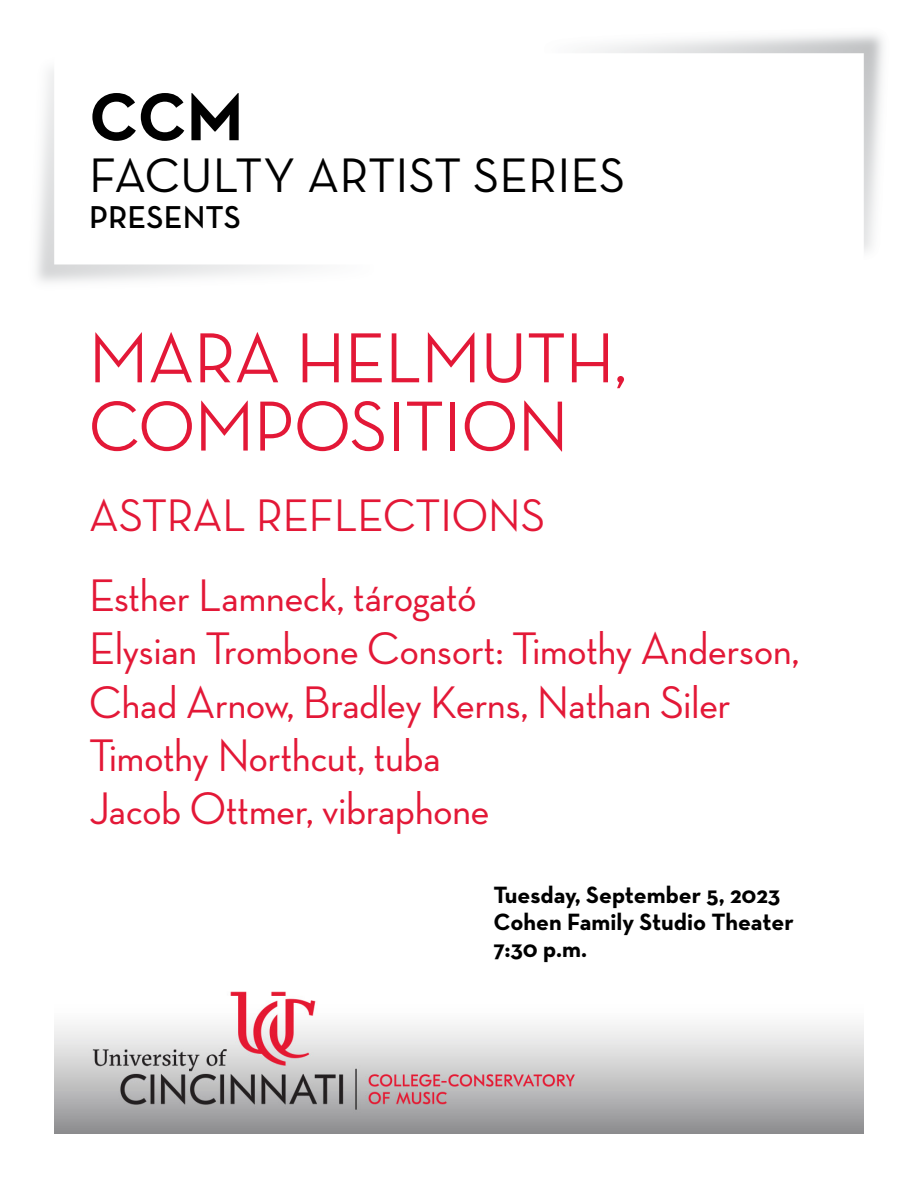
<style>
.page{position:relative;width:918px;height:1188px;background:#fff}
.page>*{position:absolute;margin:0;border:0;box-sizing:border-box;transform-origin:0 0}
.Concert_Title__H1{font:500 72px/68.2px "Neutra Disp";color:#e31837}
.Page_Intro__H1{font:700 68.7px "Neutra Text";color:#000}
.Page_Intro__H1-2{font:49.35px "Neutra Text";color:#000}
.Musician_Conductor{font:500 46.5px/53.2px "Neutra Disp";color:#e31837}
.Page_Intro__H1-3{font:600 32.25px "Neutra Text";color:#000}
.Date_Venue_Time__H3{font:700 24px "Neutra Text";color:#000}
</style>
<div class="page">
<img style="left:54px;top:991px;width:810px;height:143px">
<img style="left:589px;top:34px;width:294px;height:218px">
<h1 class="Page_Intro__H1" style="left:89px;top:74px;width:156px">CCM</h1>
<h1 class="Page_Intro__H1-2" style="left:89px;top:145px;width:538px">FACULTY ARTIST SERIES</h1>
<h1 class="Page_Intro__H1-3" style="left:89px;top:197px;width:153px">PRESENTS</h1>
<h1 class="Concert_Title__H1" style="left:89px;top:324px;width:539px">MARA HELMUTH,<br>COMPOSITION</h1>
<h2 class="Musician_Conductor" style="left:89px;top:489px;width:458px">ASTRAL REFLECTIONS</h2>
<h2 class="Musician_Conductor" style="left:89px;top:569px;width:712px">Esther Lamneck, tárogató<br>Elysian Trombone Consort: Timothy Anderson,<br>Chad Arnow, Bradley Kerns, Nathan Siler<br>Timothy Northcut, tuba<br>Jacob Ottmer, vibraphone</h2>
<h3 class="Date_Venue_Time__H3" style="left:494px;top:880px;width:289px">Tuesday, September 5, 2023</h3>
<h3 class="Date_Venue_Time__H3" style="left:494px;top:907px;width:302px">Cohen Family Studio Theater</h3>
<h3 class="Date_Venue_Time__H3" style="left:494px;top:934px;width:95px">7:30 p.m.</h3>
</div>
